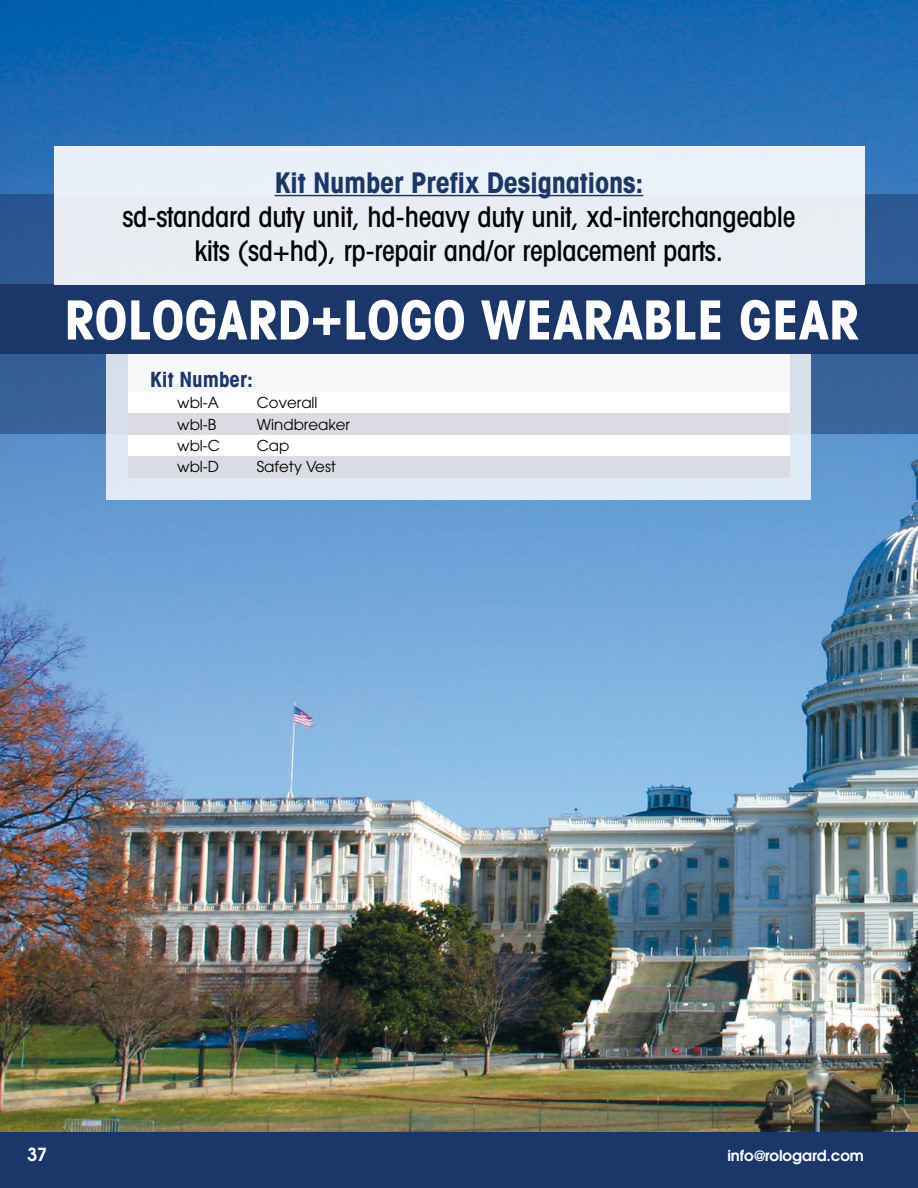
<style>
.page{position:relative;width:918px;height:1188px;background:#fff}
.page>*{position:absolute;margin:0;border:0;box-sizing:border-box;transform-origin:0 0}
.t1{font:700 condensed 54px "Avant Garde";color:#fff}
.t2{font:500 condensed 28.5px/34.2px "Avant Garde";letter-spacing:-.01em;color:#000;text-align:center}
.t3{font:700 condensed 28.5px "Avant Garde";letter-spacing:-.01em;color:#1b3668}
.t4{font:700 condensed 21px "Avant Garde";color:#1b3668}
.t5{font:600 18px "Avant Garde";color:#fff}
.t6{font:15px "Avant Garde";color:#000}
.t7{font:600 15px "Avant Garde";color:#fff}
</style>
<div class="page">
<img style="left:0;top:0;width:918px;height:1132px">
<svg style="left:0;top:194px;width:918px;height:240px;background:#386198"></svg>
<div style="left:107px;top:354px;width:704px;height:146px;background:#dfeaf5"></div>
<div style="left:0;top:285px;width:918px;height:69px;background:#1b3668"></div>
<div style="left:54px;top:146px;width:810px;height:139px;background:#e9eef4"></div>
<hr style="left:275px;top:195px;width:368px;height:1px;background:#1b3668">
<div style="left:128px;top:354px;width:662px;height:39px;background:#f7f8fa"></div>
<div style="left:128px;top:393px;width:662px;height:21px;background:#fff"></div>
<div style="left:128px;top:414px;width:662px;height:21px;background:#dbdbe3"></div>
<div style="left:128px;top:435px;width:662px;height:21px;background:#fff"></div>
<div style="left:128px;top:456px;width:662px;height:21px;background:#dbdbe3"></div>
<div style="left:0;top:1132px;width:918px;height:56px;background:#1b3668"></div>
<p class="t3" style="left:275px;top:164px;width:370px">Kit Number Prefix Designations:</p>
<p class="t2" style="left:122px;top:199px;width:675px">sd-standard duty unit, hd-heavy duty unit, xd-interchangeable kits (sd+hd), rp-repair and/or replacement parts.</p>
<h1 class="t1" style="left:64px;top:285px;width:796px">ROLOGARD+LOGO WEARABLE GEAR</h1>
<p class="t4" style="left:150px;top:366px;width:104px">Kit Number:</p>
<p class="t6" style="left:177px;top:394px;width:43px">wbl-A</p>
<p class="t6" style="left:257px;top:394px;width:62px">Coverall</p>
<p class="t6" style="left:177px;top:416px;width:41px">wbl-B</p>
<p class="t6" style="left:257px;top:416px;width:95px">Windbreaker</p>
<p class="t6" style="left:177px;top:437px;width:44px">wbl-C</p>
<p class="t6" style="left:257px;top:437px;width:34px">Cap</p>
<p class="t6" style="left:177px;top:458px;width:43px">wbl-D</p>
<p class="t6" style="left:257px;top:458px;width:81px">Safety Vest</p>
<p class="t5" style="left:27px;top:1143px;width:22px">37</p>
<p class="t7" style="left:727px;top:1146px;width:138px">info@rologard.com</p>
</div>
